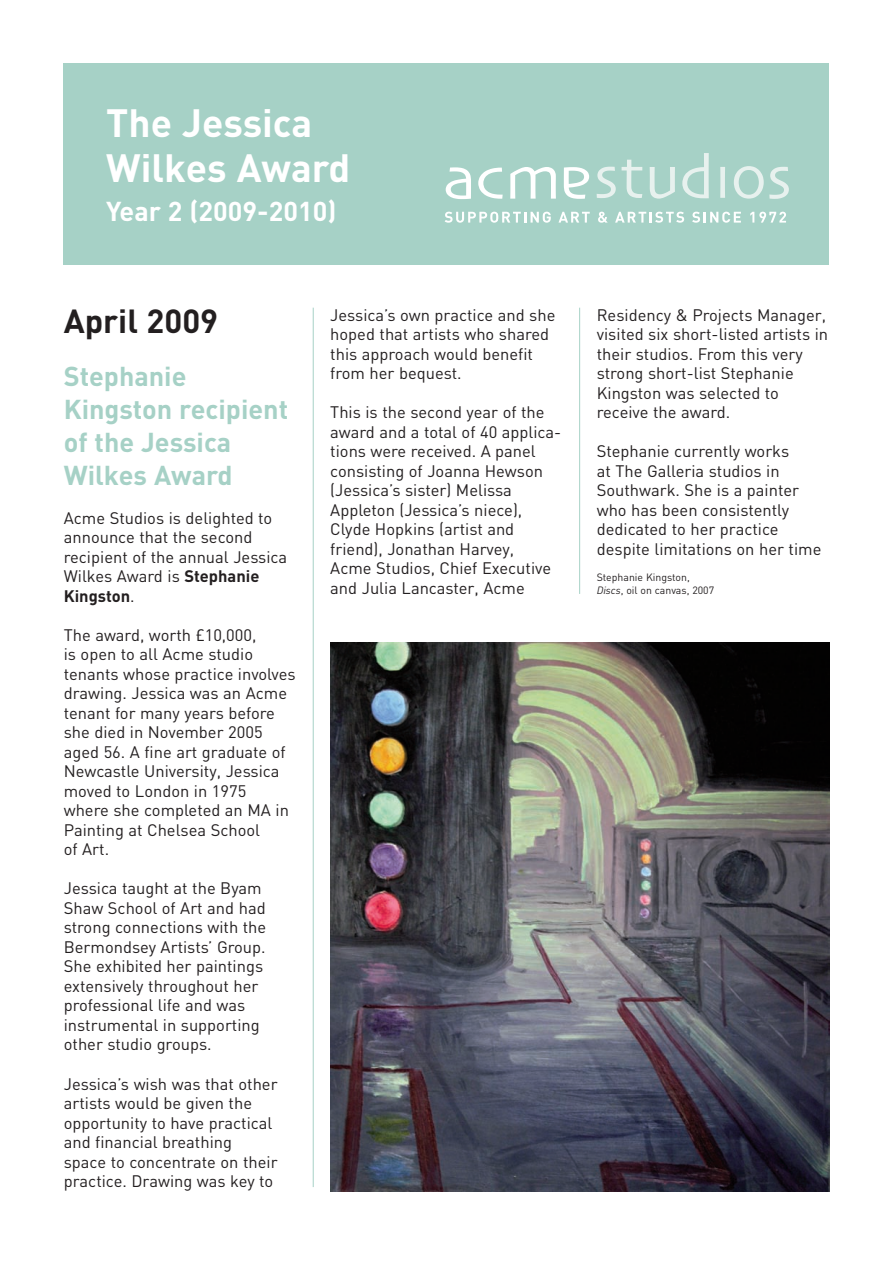
<style>
.page{position:relative;width:893px;height:1263px;background:#fff}
.page>*{position:absolute;margin:0;border:0;box-sizing:border-box;transform-origin:0 0}
.t1{font:700 39px/45px "DIN";color:#fff}
.t2{font:700 33px "DIN";color:#231f20}
.t3{font:700 27px/33px "DIN";color:#a6d1c6}
.t4{font:700 27px "DIN";color:#fff}
.t5{font:16.5px/19.5px "DIN";color:#231f20}
.t6{font:10.5px/13.5px "DIN";color:#231f20}
.s1{font-weight:700}
.s2{font-style:italic}
</style>
<div class="page">
<hr style="left:313px;top:308px;width:1px;height:879px;background:#a6d1c6">
<hr style="left:579px;top:308px;width:1px;height:286px;background:#a6d1c6">
<img style="left:330px;top:642px;width:499px;height:549px">
<div style="left:64px;top:64px;width:765px;height:201px;background:#a6d1c6"></div>
<svg style="left:478px;top:168px;width:25px;height:31px"></svg>
<svg style="left:510px;top:167px;width:46px;height:32px"></svg>
<svg style="left:564px;top:167px;width:25px;height:32px"></svg>
<svg style="left:446px;top:167px;width:25px;height:32px"></svg>
<svg style="left:597px;top:167px;width:19px;height:31px"></svg>
<svg style="left:622px;top:160px;width:20px;height:38px"></svg>
<svg style="left:682px;top:153px;width:27px;height:45px"></svg>
<svg style="left:720px;top:167px;width:5px;height:31px"></svg>
<svg style="left:734px;top:166px;width:55px;height:33px"></svg>
<svg style="left:650px;top:167px;width:25px;height:32px"></svg>
<svg style="left:445px;top:212px;width:106px;height:11px"></svg>
<svg style="left:558px;top:212px;width:32px;height:11px"></svg>
<svg style="left:598px;top:212px;width:10px;height:11px"></svg>
<svg style="left:615px;top:212px;width:69px;height:11px"></svg>
<svg style="left:692px;top:212px;width:49px;height:11px"></svg>
<svg style="left:750px;top:212px;width:36px;height:11px"></svg>
<h1 class="t1" style="left:106px;top:99px;width:246px">The Jessica<br>Wilkes Award</h1>
<h3 class="t4" style="left:106px;top:195px;width:232px">Year 2 (2009-2010)</h3>
<h2 class="t2" style="left:64px;top:302px;width:156px">April 2009</h2>
<h3 class="t3" style="left:64px;top:359px;width:226px">Stephanie<br>Kingston recipient of the Jessica<br>Wilkes Award</h3>
<p class="t5" style="left:64px;top:508px;width:225px">Acme Studios is delighted to announce that the second recipient of the annual Jessica<br>Wilkes Award is <span class="s1">Stephanie<br>Kingston</span>.</p>
<p class="t5" style="left:64px;top:625px;width:233px">The award, worth £10,000,<br>is open to all Acme studio tenants whose practice involves drawing. Jessica was an Acme tenant for many years before she died in November 2005 aged 56. A fine art graduate of<br>Newcastle University, Jessica moved to London in 1975<br>where she completed an MA in<br>Painting at Chelsea School<br>of Art.</p>
<p class="t5" style="left:64px;top:878px;width:204px">Jessica taught at the Byam<br>Shaw School of Art and had strong connections with the<br>Bermondsey Artists’ Group.<br>She exhibited her paintings extensively throughout her professional life and was instrumental in supporting other studio groups.</p>
<p class="t5" style="left:64px;top:1073px;width:215px">Jessica’s wish was that other artists would be given the opportunity to have practical and financial breathing space to concentrate on their practice. Drawing was key to</p>
<p class="t5" style="left:330px;top:304px;width:227px">Jessica’s own practice and she hoped that artists who shared this approach would benefit from her bequest.</p>
<p class="t5" style="left:330px;top:402px;width:232px">This is the second year of the award and a total of 40 applica&shy;tions were received. A panel consisting of Joanna Hewson (Jessica’s sister) Melissa<br>Appleton (Jessica’s niece),<br>Clyde Hopkins (artist and friend), Jonathan Harvey,<br>Acme Studios, Chief Executive and Julia Lancaster, Acme</p>
<p class="t5" style="left:597px;top:304px;width:233px">Residency &amp; Projects Manager, visited six short-listed artists in their studios. From this very strong short-list Stephanie<br>Kingston was selected to receive the award.</p>
<p class="t5" style="left:597px;top:441px;width:226px">Stephanie currently works<br>at The Galleria studios in<br>Southwark. She is a painter who has been consistently dedicated to her practice despite limitations on her time</p>
<p class="t6" style="left:597px;top:570px;width:119px">Stephanie Kingston,<br><span class="s2">Discs</span>, oil on canvas, 2007</p>
</div>
